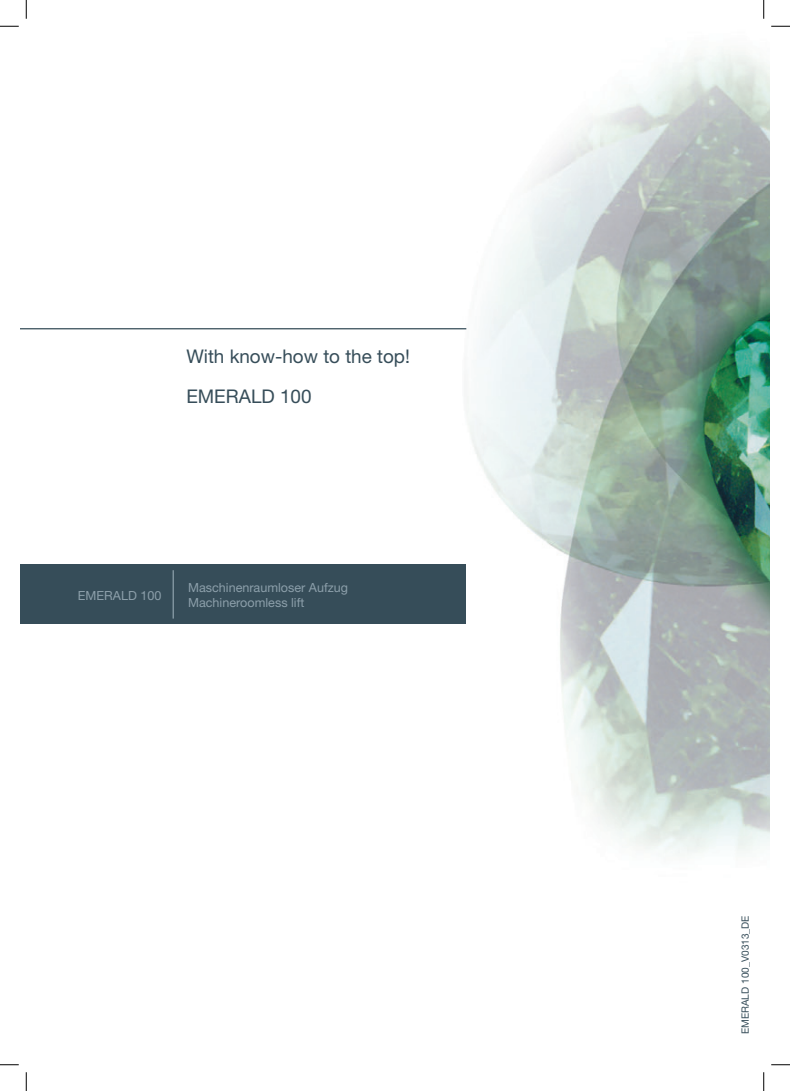
<style>
.page{position:relative;width:790px;height:1091px;background:#fff}
.page>*{position:absolute;margin:0;border:0;box-sizing:border-box;transform-origin:0 0}
.t1{font:18.88px/40.2px "Helvetica Neue";color:#364d59}
.t2{font:12.62px/15.1px "Helvetica Neue";color:#8c9faa}
.t3{font:10px "Helvetica Neue";color:#364d59}
</style>
<div class="page">
<img style="left:318px;top:52px;width:451px;height:802px">
<div style="left:20px;top:564px;width:446px;height:60px;background:#364d59"></div>
<hr style="left:172px;top:570px;width:2px;height:48px;background:#8c9faa">
<hr style="left:20px;top:328px;width:446px;height:1px;background:#364d59">
<svg style="left:0;top:25px;width:19px;height:2px"></svg>
<svg style="left:771px;top:25px;width:19px;height:2px"></svg>
<svg style="left:0;top:1064px;width:19px;height:1px"></svg>
<svg style="left:771px;top:1064px;width:19px;height:1px"></svg>
<svg style="left:25px;top:0;width:2px;height:19px"></svg>
<svg style="left:25px;top:1072px;width:2px;height:19px"></svg>
<svg style="left:763px;top:0;width:1px;height:19px"></svg>
<svg style="left:763px;top:1072px;width:1px;height:19px"></svg>
<h1 class="t1" style="left:186px;top:336px;width:225px">With know-how to the top!<br>EMERALD 100</h1>
<p class="t2" style="left:78px;top:588px;width:85px">EMERALD 100</p>
<p class="t2" style="left:188px;top:579px;width:161px">Maschinenraumloser Aufzug<br>Machineroomless lift</p>
<p class="t3" style="left:739px;top:1034px;width:120px;rotate:-90deg">EMERALD 100_V0313_DE</p>
</div>
